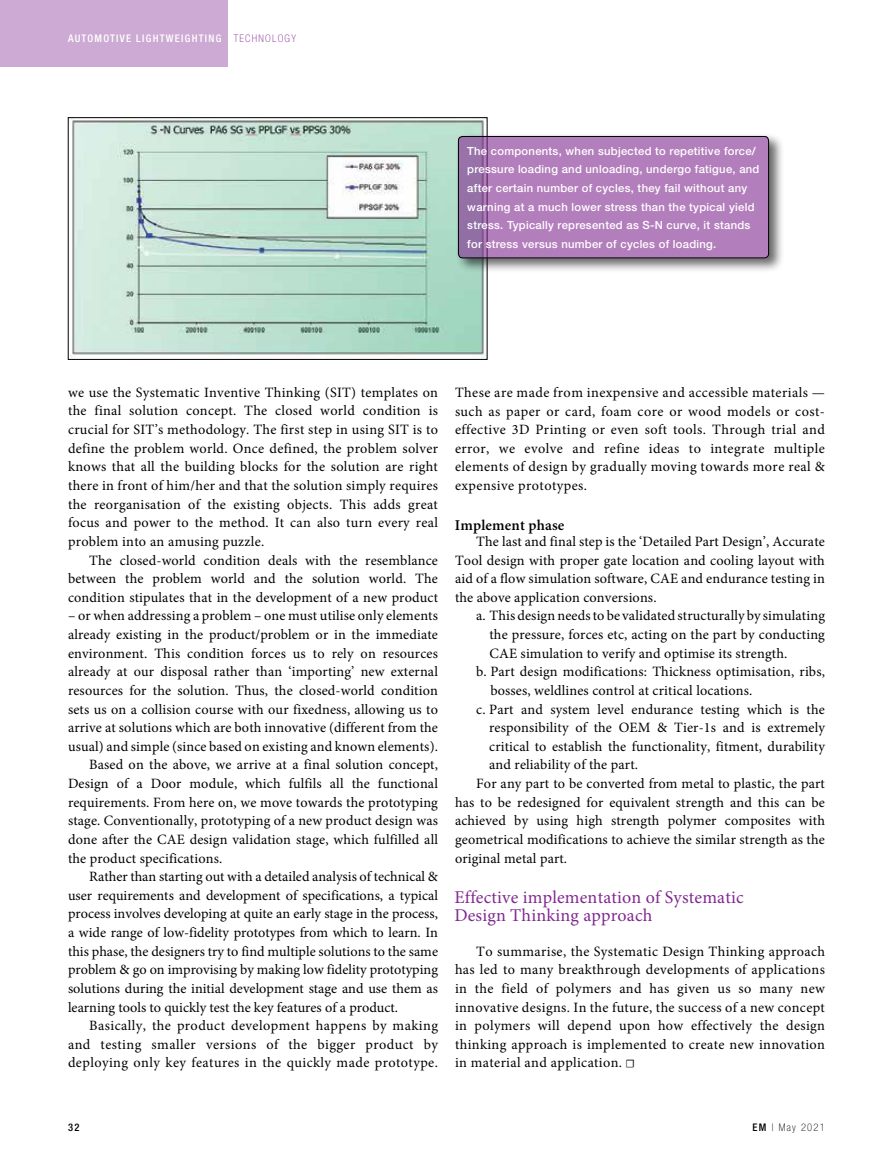
<style>
.page{position:relative;width:893px;height:1161px;background:#fff}
.page>*{position:absolute;margin:0;border:0;box-sizing:border-box;transform-origin:0 0}
.t1{font:18px/18.6px "Minion Pro";letter-spacing:.01em;color:#812990}
.t2{font:600 15px "Minion Pro";letter-spacing:.01em;color:#000}
.t3{font:14.25px/18.6px "Minion Pro";letter-spacing:.01em;color:#000;text-align:justify}
.t4{font:14.25px "Minion Pro";letter-spacing:.03em;color:#000}
.t5{font:500 11.25px/18.6px "Helvetica Neue LT Std";letter-spacing:.025em;color:#fff}
.t6{font:500 condensed 10.5px "Helvetica Neue LT Std";letter-spacing:.12em;color:#fff}
.t7{font:100 condensed 10.5px "Helvetica Neue LT Std";letter-spacing:.12em;color:#000}
.t8{font:500 condensed 10.5px "Helvetica Neue LT Std";color:#000}
.s1{font-weight:100;color:#812990}
.s2{font-size:11.25px}
.s3{font-weight:500}
</style>
<div class="page">
<div style="left:0;top:0;width:228px;height:67px;background:#cdaad3"></div>
<img style="left:70px;top:120px;width:415px;height:238px">
<div style="left:68px;top:117px;width:419px;height:243px;border:1px solid #000"></div>
<svg style="left:455px;top:133px;width:327px;height:140px"></svg>
<svg style="left:458px;top:136px;width:311px;height:122px;background:#b07cb9"></svg>
<div style="left:458px;top:136px;width:311px;height:122px;border:1px solid #000;border-radius:4px"></div>
<p class="t6" style="left:68px;top:32px;width:229px">AUTOMOTIVE LIGHTWEIGHTING <span class="s1">TECHNOLOGY</span></p>
<p class="t5" style="left:467px;top:141px;width:294px">The components, when subjected to repetitive force/ pressure loading and unloading, undergo fatigue, and after certain number of cycles, they fail without any warning at a much lower stress than the typical yield stress. Typically represented as S-N curve, it stands for stress versus number of cycles of loading.</p>
<p class="t3" style="left:68px;top:383px;width:371px">we use the Systematic Inventive Thinking (SIT) templates on</p>
<p class="t3" style="left:68px;top:402px;width:371px">the final solution concept. The closed world condition is</p>
<p class="t3" style="left:68px;top:420px;width:371px">crucial for SIT’s methodology. The first step in using SIT is to</p>
<p class="t3" style="left:68px;top:439px;width:371px">define the problem world. Once defined, the problem solver</p>
<p class="t3" style="left:68px;top:458px;width:371px">knows that all the building blocks for the solution are right</p>
<p class="t3" style="left:68px;top:476px;width:371px">there in front of him/her and that the solution simply requires</p>
<p class="t3" style="left:68px;top:495px;width:371px">the reorganisation of the existing objects. This adds great</p>
<p class="t3" style="left:68px;top:513px;width:371px">focus and power to the method. It can also turn every real</p>
<p class="t3" style="left:68px;top:532px;width:198px">problem into an amusing puzzle.</p>
<p class="t3" style="left:89px;top:551px;width:350px">The closed-world condition deals with the resemblance</p>
<p class="t3" style="left:68px;top:569px;width:371px">between the problem world and the solution world. The</p>
<p class="t3" style="left:68px;top:588px;width:371px">condition stipulates that in the development of a new product</p>
<p class="t3" style="left:68px;top:607px;width:371px">– or when addressing a problem – one must utilise only elements</p>
<p class="t3" style="left:68px;top:625px;width:371px">already existing in the product/problem or in the immediate</p>
<p class="t3" style="left:68px;top:644px;width:371px">environment. This condition forces us to rely on resources</p>
<p class="t3" style="left:68px;top:662px;width:371px">already at our disposal rather than ‘importing’ new external</p>
<p class="t3" style="left:68px;top:681px;width:371px">resources for the solution. Thus, the closed-world condition</p>
<p class="t3" style="left:68px;top:700px;width:371px">sets us on a collision course with our fixedness, allowing us to</p>
<p class="t3" style="left:68px;top:718px;width:371px">arrive at solutions which are both innovative (different from the</p>
<p class="t3" style="left:68px;top:737px;width:371px">usual) and simple (since based on existing and known elements).</p>
<p class="t3" style="left:89px;top:756px;width:350px">Based on the above, we arrive at a final solution concept,</p>
<p class="t3" style="left:68px;top:774px;width:371px">Design of a Door module, which fulfils all the functional</p>
<p class="t3" style="left:68px;top:793px;width:371px">requirements. From here on, we move towards the prototyping</p>
<p class="t3" style="left:68px;top:811px;width:371px">stage. Conventionally, prototyping of a new product design was</p>
<p class="t3" style="left:68px;top:830px;width:371px">done after the CAE design validation stage, which fulfilled all</p>
<p class="t3" style="left:68px;top:849px;width:156px">the product specifications.</p>
<p class="t3" style="left:89px;top:867px;width:350px">Rather than starting out with a detailed analysis of technical &amp;</p>
<p class="t3" style="left:68px;top:886px;width:371px">user requirements and development of specifications, a typical</p>
<p class="t3" style="left:68px;top:905px;width:371px">process involves developing at quite an early stage in the process,</p>
<p class="t3" style="left:68px;top:923px;width:371px">a wide range of low-fidelity prototypes from which to learn. In</p>
<p class="t3" style="left:68px;top:942px;width:371px">this phase, the designers try to find multiple solutions to the same</p>
<p class="t3" style="left:68px;top:960px;width:371px">problem &amp; go on improvising by making low fidelity prototyping</p>
<p class="t3" style="left:68px;top:979px;width:371px">solutions during the initial development stage and use them as</p>
<p class="t3" style="left:68px;top:998px;width:332px">learning tools to quickly test the key features of a product.</p>
<p class="t4" style="left:89px;top:1016px;width:350px">Basically, the product development happens by making</p>
<p class="t4" style="left:68px;top:1035px;width:371px">and testing smaller versions of the bigger product by</p>
<p class="t4" style="left:68px;top:1053px;width:371px">deploying only key features in the quickly made prototype.</p>
<p class="t3" style="left:455px;top:383px;width:371px">These are made from inexpensive and accessible materials — such as paper or card, foam core or wood models or cost&shy;effective 3D Printing or even soft tools. Through trial and error, we evolve and refine ideas to integrate multiple elements of design by gradually moving towards more real &amp; expensive prototypes.</p>
<p class="t2" style="left:455px;top:515px;width:111px">Implement phase</p>
<p class="t3" style="left:476px;top:532px;width:350px">The last and final step is the ‘Detailed Part Design’, Accurate</p>
<p class="t3" style="left:455px;top:551px;width:371px">Tool design with proper gate location and cooling layout with</p>
<p class="t3" style="left:455px;top:569px;width:371px">aid of a flow simulation software, CAE and endurance testing in</p>
<p class="t3" style="left:455px;top:588px;width:203px">the above application conversions.</p>
<p class="t3" style="left:476px;top:606px;width:350px">a. This design needs to be validated structurally by simulating</p>
<p class="t3" style="left:489px;top:625px;width:337px">the pressure, forces etc, acting on the part by conducting</p>
<p class="t3" style="left:489px;top:644px;width:299px">CAE simulation to verify and optimise its strength.</p>
<p class="t3" style="left:476px;top:662px;width:350px">b. Part design modifications: Thickness optimisation, ribs,</p>
<p class="t3" style="left:490px;top:681px;width:264px">bosses, weldlines control at critical locations.</p>
<p class="t3" style="left:476px;top:700px;width:350px">c. Part and system level endurance testing which is the</p>
<p class="t3" style="left:489px;top:718px;width:337px">responsibility of the OEM &amp; Tier-1s and is extremely</p>
<p class="t3" style="left:489px;top:737px;width:337px">critical to establish the functionality, fitment, durability</p>
<p class="t3" style="left:489px;top:755px;width:150px">and reliability of the part.</p>
<p class="t3" style="left:476px;top:774px;width:350px">For any part to be converted from metal to plastic, the part</p>
<p class="t3" style="left:455px;top:793px;width:371px">has to be redesigned for equivalent strength and this can be</p>
<p class="t3" style="left:455px;top:811px;width:371px">achieved by using high strength polymer composites with</p>
<p class="t3" style="left:455px;top:830px;width:371px">geometrical modifications to achieve the similar strength as the</p>
<p class="t3" style="left:455px;top:849px;width:114px">original metal part.</p>
<p class="t1" style="left:454px;top:888px;width:291px">Effective implementation of Systematic<br>Design Thinking approach</p>
<p class="t3" style="left:455px;top:942px;width:371px;text-indent:21px">To summarise, the Systematic Design Thinking approach has led to many breakthrough developments of applications in the field of polymers and has given us so many new innovative designs. In the future, the success of a new concept in polymers will depend upon how effectively the design thinking approach is implemented to create new innovation in material and application. <span class="s2">☐</span></p>
<p class="t8" style="left:68px;top:1121px;width:13px">32</p>
<p class="t7" style="left:752px;top:1121px;width:74px"><span class="s3">EM</span> | May 2021</p>
</div>
